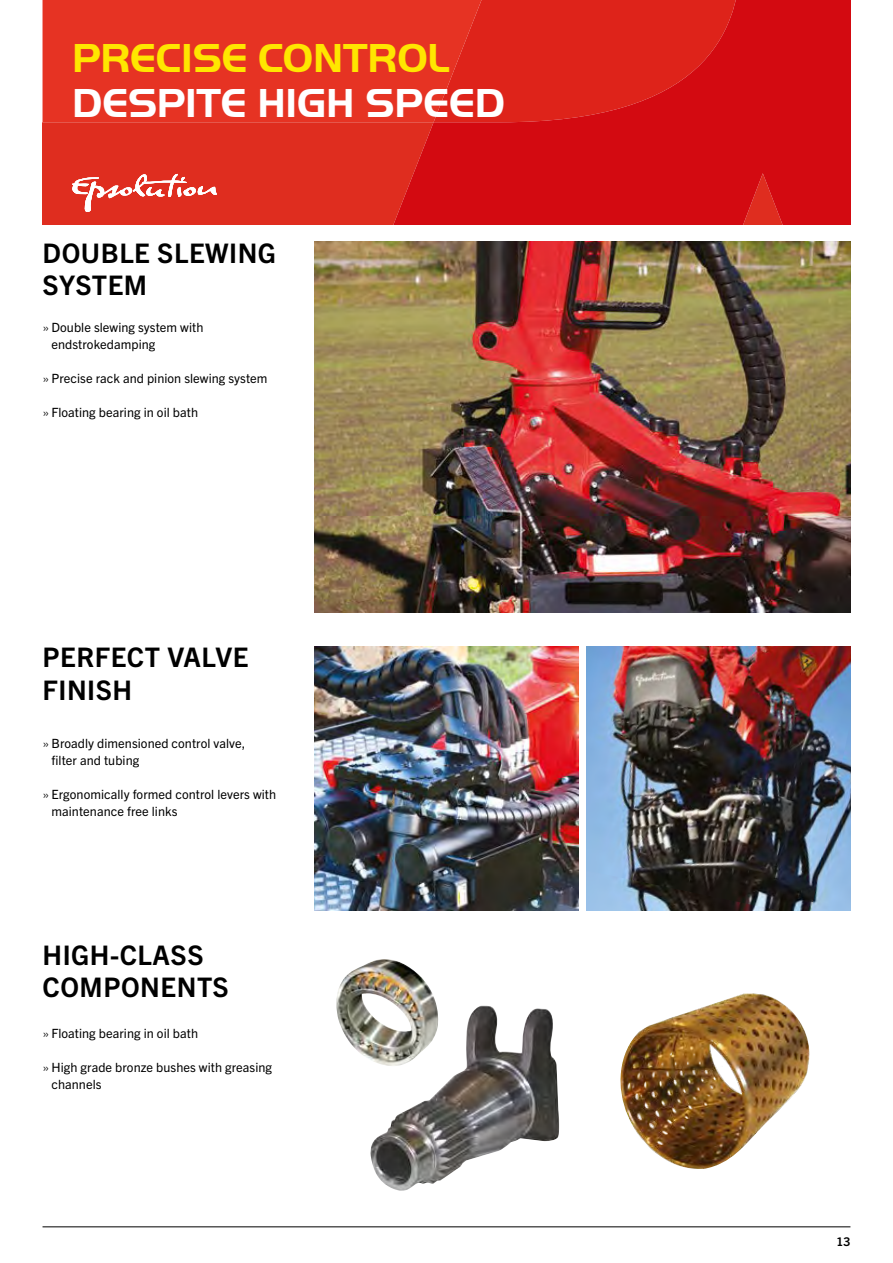
<style>
.page{position:relative;width:893px;height:1263px;background:#fff}
.page>*{position:absolute;margin:0;border:0;box-sizing:border-box;transform-origin:0 0}
.t1{font:700 42px "Palfinger Handel Gothic";letter-spacing:-.005em;color:#fff}
.t2{font:700 42px "Palfinger Handel Gothic";letter-spacing:-.005em;color:#ffe600}
.t3{font:700 27px/32.4px "Trade Gothic Next LT Pro";letter-spacing:.02em;color:#000}
.t4{font:12.75px/17px "Trade Gothic Next LT Pro";letter-spacing:.005em;color:#000}
.t5{font:700 12px "Trade Gothic Next LT Pro";color:#000}
.s1{font-weight:300}
</style>
<div class="page">
<svg style="left:43px;top:0;width:807px;height:225px;background:#dc221c"></svg>
<img style="left:315px;top:242px;width:535px;height:370px">
<img style="left:315px;top:646px;width:263px;height:264px">
<img style="left:587px;top:646px;width:263px;height:264px">
<img style="left:336px;top:959px;width:101px;height:100px">
<img style="left:370px;top:1005px;width:190px;height:186px">
<img style="left:620px;top:993px;width:190px;height:176px">
<hr style="left:43px;top:1226px;width:807px;height:1px;background:#000">
<h1 class="t2" style="left:72px;top:34px;width:379px">PRECISE CONTROL</h1>
<h1 class="t1" style="left:72px;top:79px;width:434px">DESPITE HIGH SPEED</h1>
<h2 class="t3" style="left:43px;top:235px;width:235px">DOUBLE SLEWING<br>SYSTEM</h2>
<p class="t4" style="left:52px;top:318px;width:153px;text-indent:-9px"><span class="s1">»</span> Double slewing system with endstrokedamping</p>
<p class="t4" style="left:43px;top:369px;width:227px"><span class="s1">»</span> Precise rack and pinion slewing system</p>
<p class="t4" style="left:43px;top:403px;width:157px"><span class="s1">»</span> Floating bearing in oil bath</p>
<h2 class="t3" style="left:43px;top:639px;width:207px">PERFECT VALVE<br>FINISH</h2>
<p class="t4" style="left:52px;top:734px;width:195px;text-indent:-9px"><span class="s1">»</span> Broadly dimensioned control valve, filter and tubing</p>
<p class="t4" style="left:52px;top:785px;width:226px;text-indent:-9px"><span class="s1">»</span> Ergonomically formed control levers with maintenance free links</p>
<h2 class="t3" style="left:43px;top:937px;width:188px">HIGH-CLASS<br>COMPONENTS</h2>
<p class="t4" style="left:43px;top:1024px;width:157px"><span class="s1">»</span> Floating bearing in oil bath</p>
<p class="t4" style="left:52px;top:1058px;width:222px;text-indent:-9px"><span class="s1">»</span> High grade bronze bushes with greasing channels</p>
<p class="t5" style="left:836px;top:1233px;width:16px">13</p>
</div>
